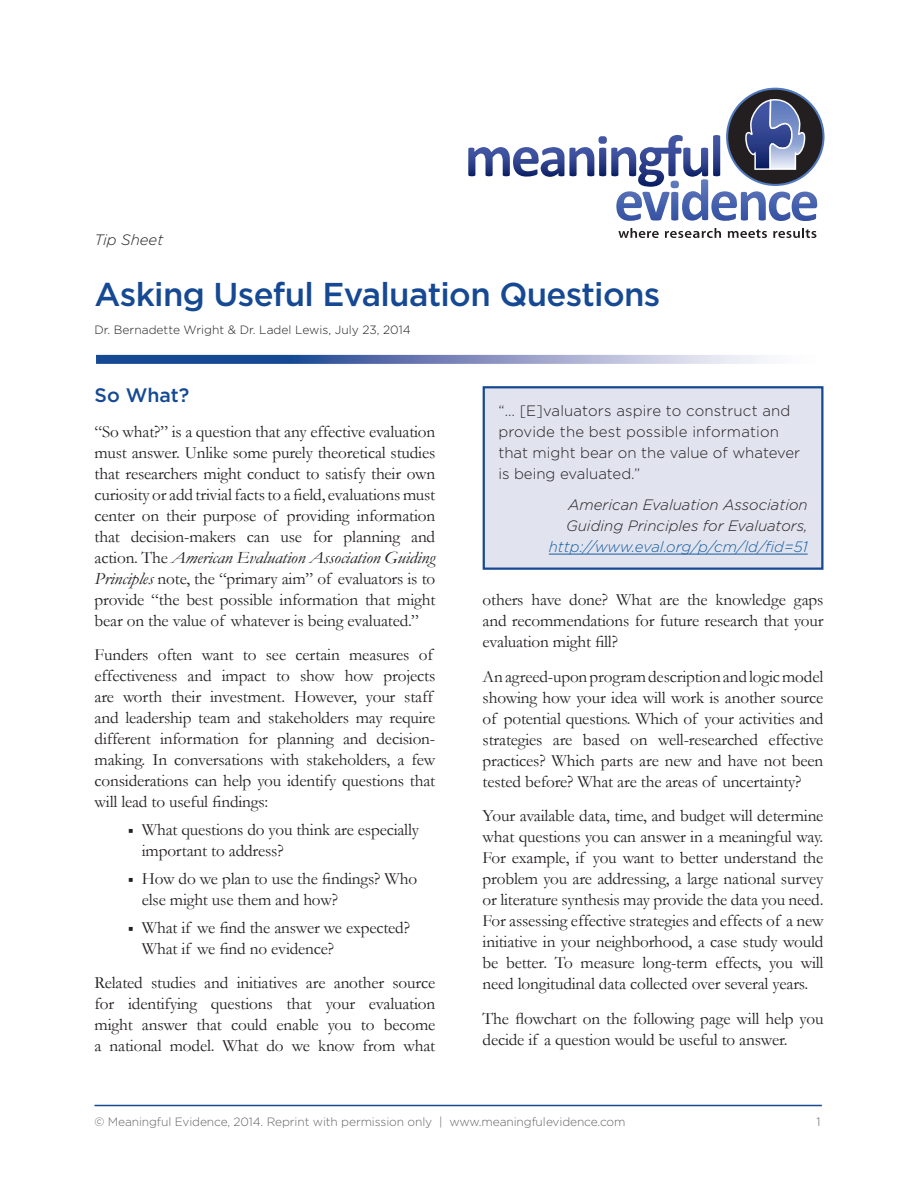
<style>
.page{position:relative;width:918px;height:1188px;background:#fff}
.page>*{position:absolute;margin:0;border:0;box-sizing:border-box;transform-origin:0 0}
.t1{font:500 33px "Gotham";letter-spacing:-.02em;color:#164993}
.t2{font:500 19.5px "Gotham";color:#164993}
.t3{font:17.25px/21px "Garamond";letter-spacing:-.01em;color:#231f20;text-align:justify}
.t4{font:300 15px/21px "Gotham";color:#231f20}
.t5{font:italic 300 15px/21px "Gotham";color:#231f20}
.t6{font:italic 300 15px "Gotham";color:#175d9e}
.t7{font:300 12px "Gotham";letter-spacing:-.01em;color:#636366}
.t8{font:300 12px "Gotham";color:#231f20}
.s1{font-style:italic}
.s2{font-family:"Garamond Premr Pro"}
</style>
<div class="page">
<hr style="left:94px;top:1105px;width:728px;height:1px;background:#164993">
<svg style="left:96px;top:355px;width:667px;height:9px;background:#7188b9"></svg>
<svg style="left:726px;top:88px;width:99px;height:98px"></svg>
<div style="left:728px;top:90px;width:94px;height:94px;background:#231f20;border-radius:50%"></div>
<svg style="left:468px;top:99px;width:350px;height:122px"></svg>
<svg style="left:618px;top:228px;width:41px;height:10px"></svg>
<svg style="left:665px;top:228px;width:56px;height:10px"></svg>
<svg style="left:728px;top:229px;width:39px;height:9px"></svg>
<svg style="left:773px;top:228px;width:43px;height:10px"></svg>
<div style="left:484px;top:387px;width:338px;height:182px;background:#e1e3ef"></div>
<hr style="left:549px;top:554px;width:259px;height:1px;background:#175d9e">
<div style="left:483px;top:386px;width:341px;height:184px;border:2px solid #164993"></div>
<p class="t5" style="left:94px;top:229px;width:70px">Tip Sheet</p>
<h1 class="t1" style="left:94px;top:276px;width:567px">Asking Useful Evaluation Questions</h1>
<p class="t8" style="left:94px;top:323px;width:318px">Dr. Bernadette Wright &amp; Dr. Ladel Lewis, July 23, 2014</p>
<p class="t2" style="left:95px;top:384px;width:96px">So What?</p>
<p class="t3" style="left:95px;top:421px;width:342px">“So what?” is a question that any effective evaluation must answer. Unlike some purely theoretical studies that researchers might conduct to satisfy their own curiosity or add trivial facts to a field, evaluations must center on their purpose of providing information that decision-makers can use for planning and action. The <span class="s1">American Evaluation Association Guiding Principles</span> note, the “primary aim” of evaluators is to provide “the best possible information that might bear on the value of whatever is being evaluated.”</p>
<p class="t3" style="left:95px;top:644px;width:342px;text-align:left">Funders often want to see certain measures of effectiveness and impact to show how projects are worth their investment. However, your staff and leadership team and stakeholders may require different information for planning and decision&shy;making. In conversations with stakeholders, a few considerations can help you identify questions that will lead to useful findings:</p>
<p class="t3" style="left:142px;top:819px;width:279px;text-indent:-14px"><span class="s2">■</span> What questions do you think are especially important to address?</p>
<p class="t3" style="left:142px;top:868px;width:277px;text-indent:-14px"><span class="s2">■</span> How do we plan to use the findings? Who else might use them and how?</p>
<p class="t3" style="left:142px;top:917px;width:270px;text-indent:-14px"><span class="s2">■</span> What if we find the answer we expected?<br>What if we find no evidence?</p>
<p class="t3" style="left:95px;top:972px;width:342px">Related studies and initiatives are another source for identifying questions that your evaluation might answer that could enable you to become a national model. What do we know from what</p>
<p class="t4" style="left:498px;top:400px;width:303px">“… [E]valuators aspire to construct and provide the best possible information that might bear on the value of whatever is being evaluated.”</p>
<p class="t5" style="left:566px;top:494px;width:243px">American Evaluation Association<br>Guiding Principles for Evaluators,</p>
<p class="t6" style="left:549px;top:539px;width:260px">http://www.eval.org/p/cm/ld/fid=51</p>
<p class="t3" style="left:483px;top:589px;width:342px">others have done? What are the knowledge gaps and recommendations for future research that your evaluation might fill?</p>
<p class="t3" style="left:483px;top:666px;width:342px">An agreed-upon program description and logic model showing how your idea will work is another source of potential questions. Which of your activities and strategies are based on well-researched effective practices? Which parts are new and have not been tested before? What are the areas of uncertainty?</p>
<p class="t3" style="left:483px;top:805px;width:342px">Your available data, time, and budget will determine what questions you can answer in a meaningful way.<br>For example, if you want to better understand the problem you are addressing, a large national survey or literature synthesis may provide the data you need.<br>For assessing effective strategies and effects of a new initiative in your neighborhood, a case study would be better. To measure long-term effects, you will need longitudinal data collected over several years.</p>
<p class="t3" style="left:483px;top:1008px;width:342px">The flowchart on the following page will help you decide if a question would be useful to answer.</p>
<p class="t7" style="left:94px;top:1115px;width:533px">© Meaningful Evidence, 2014. Reprint with permission only | www.meaningfulevidence.com</p>
<p class="t7" style="left:816px;top:1115px;width:6px">1</p>
</div>
